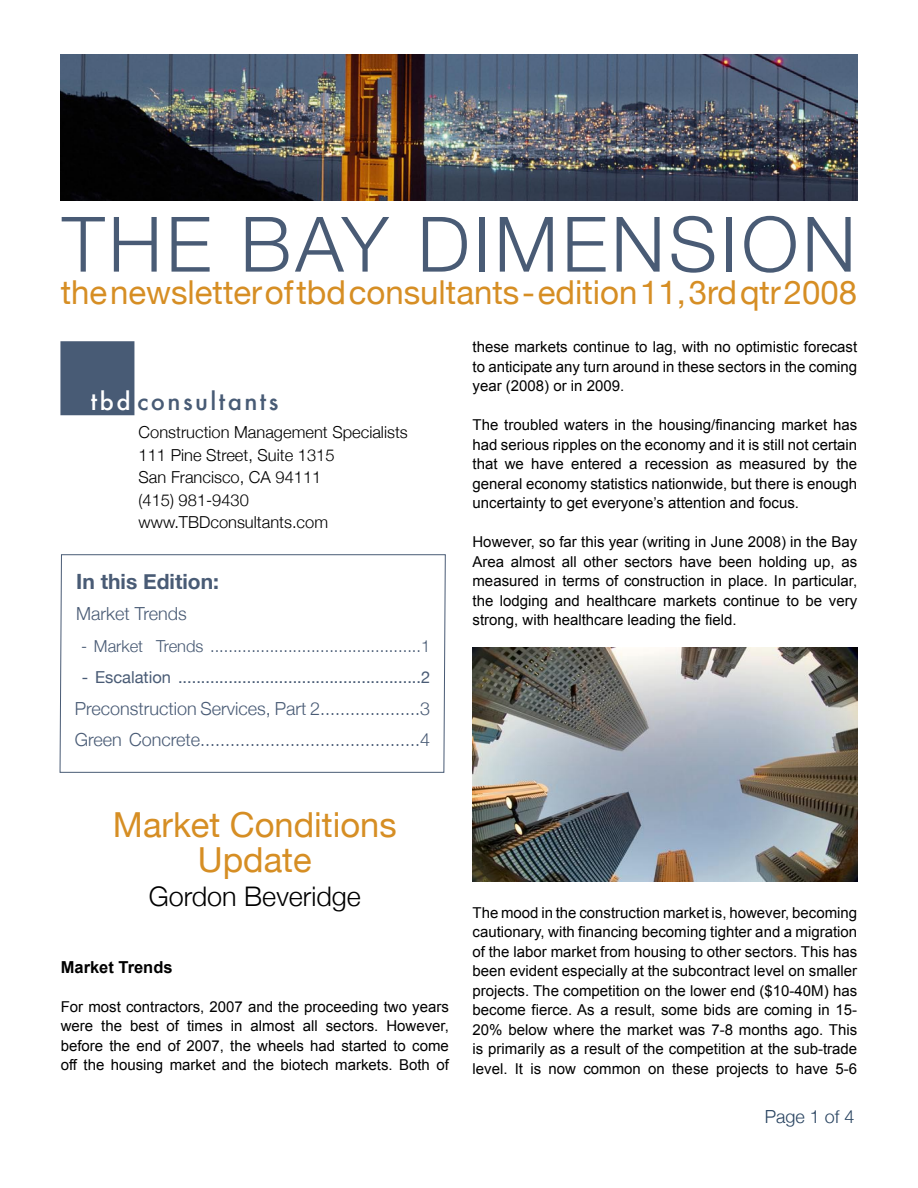
<style>
.page{position:relative;width:918px;height:1188px;background:#fff}
.page>*{position:absolute;margin:0;border:0;box-sizing:border-box;transform-origin:0 0}
.t1{font:300 76.5px "Helvetica Neue";letter-spacing:.05em;color:#495b75}
.Article_title-end{font:34.5px "Helvetica Neue";color:#d68e24}
.t2{font:33px "Helvetica Neue";color:#d68e24}
.Author{font:300 27px "Helvetica Neue";color:#000}
.t3{font:500 23.7px "Futura";letter-spacing:.1em;color:#485b75}
.In_this_issue{font:700 21px "Helvetica Neue";color:#495b75}
.listed_in_this_issue{font:300 18px "Helvetica Neue";color:#495b75}
.t4{font:300 18px "Helvetica Neue";color:#284360}
.t5{font:300 16.5px "Helvetica Neue";color:#000}
.t6{font:16.5px "Helvetica Neue";color:#495b75}
.listed_in_this_issue-2{font:300 16.5px "Helvetica Neue";color:#495b75}
.Subtitle{font:700 16.5px "Arial";color:#000}
.Main_paragraphs{font:15px/19.5px "Arial";color:#000;text-align:justify}
.s1{color:#fff}
</style>
<div class="page">
<div style="left:60px;top:341px;width:74px;height:74px;background:#485b75"></div>
<svg style="left:60px;top:554px;width:386px;height:219px"></svg>
<img style="left:61px;top:55px;width:796px;height:146px">
<img style="left:472px;top:648px;width:385px;height:233px">
<p class="t1" style="left:62px;top:198px;width:796px">THE BAY DIMENSION</p>
<p class="t2" style="left:61px;top:272px;width:798px">the newsletter of tbd consultants - edition 11, 3rd qtr 2008</p>
<p class="t3" style="left:91px;top:385px;width:189px"><span class="s1">tbd</span> consultants</p>
<p class="t5" style="left:139px;top:422px;width:271px">Construction Management Specialists</p>
<p class="t5" style="left:139px;top:445px;width:197px">111 Pine Street, Suite 1315</p>
<p class="t5" style="left:139px;top:467px;width:184px">San Francisco, CA 94111</p>
<p class="t5" style="left:139px;top:490px;width:112px">(415) 981-9430</p>
<p class="t5" style="left:139px;top:512px;width:191px">www.TBDconsultants.com</p>
<p class="In_this_issue" style="left:76px;top:568px;width:144px">In this Edition:</p>
<p class="listed_in_this_issue" style="left:76px;top:603px;width:112px">Market Trends</p>
<p class="listed_in_this_issue-2" style="left:81px;top:636px;width:350px">- Market Trends ..............................................1</p>
<p class="t6" style="left:82px;top:668px;width:350px">- Escalation .....................................................2</p>
<p class="listed_in_this_issue" style="left:75px;top:697px;width:357px">Preconstruction Services, Part 2....................3</p>
<p class="listed_in_this_issue" style="left:75px;top:729px;width:357px">Green Concrete............................................4</p>
<p class="Main_paragraphs" style="left:473px;top:337px;width:386px">these markets continue to lag, with no optimistic forecast to anticipate any turn around in these sectors in the coming year (2008) or in 2009.</p>
<p class="Main_paragraphs" style="left:473px;top:415px;width:386px">The troubled waters in the housing/financing market has had serious ripples on the economy and it is still not certain that we have entered a recession as measured by the general economy statistics nationwide, but there is enough uncertainty to get everyone’s attention and focus.</p>
<p class="Main_paragraphs" style="left:473px;top:532px;width:386px">However, so far this year (writing in June 2008) in the Bay Area almost all other sectors have been holding up, as measured in terms of construction in place. In particular, the lodging and healthcare markets continue to be very strong, with healthcare leading the field.</p>
<p class="Article_title-end" style="left:113px;top:804px;width:285px">Market Conditions</p>
<p class="Article_title-end" style="left:198px;top:839px;width:115px">Update</p>
<p class="Author" style="left:149px;top:880px;width:214px">Gordon Beveridge</p>
<p class="Subtitle" style="left:61px;top:956px;width:113px">Market Trends</p>
<p class="Main_paragraphs" style="left:61px;top:997px;width:390px">For most contractors, 2007 and the proceeding two years were the best of times in almost all sectors. However, before the end of 2007, the wheels had started to come off the housing market and the biotech markets. Both of</p>
<p class="Main_paragraphs" style="left:473px;top:903px;width:386px">The mood in the construction market is, however, becoming cautionary, with financing becoming tighter and a migration of the labor market from housing to other sectors. This has been evident especially at the subcontract level on smaller projects. The competition on the lower end ($10-40M) has become fierce. As a result, some bids are coming in 15- 20% below where the market was 7-8 months ago. This is primarily as a result of the competition at the sub-trade level. It is now common on these projects to have 5-6</p>
<p class="t4" style="left:765px;top:1105px;width:91px">Page 1 of 4</p>
</div>
